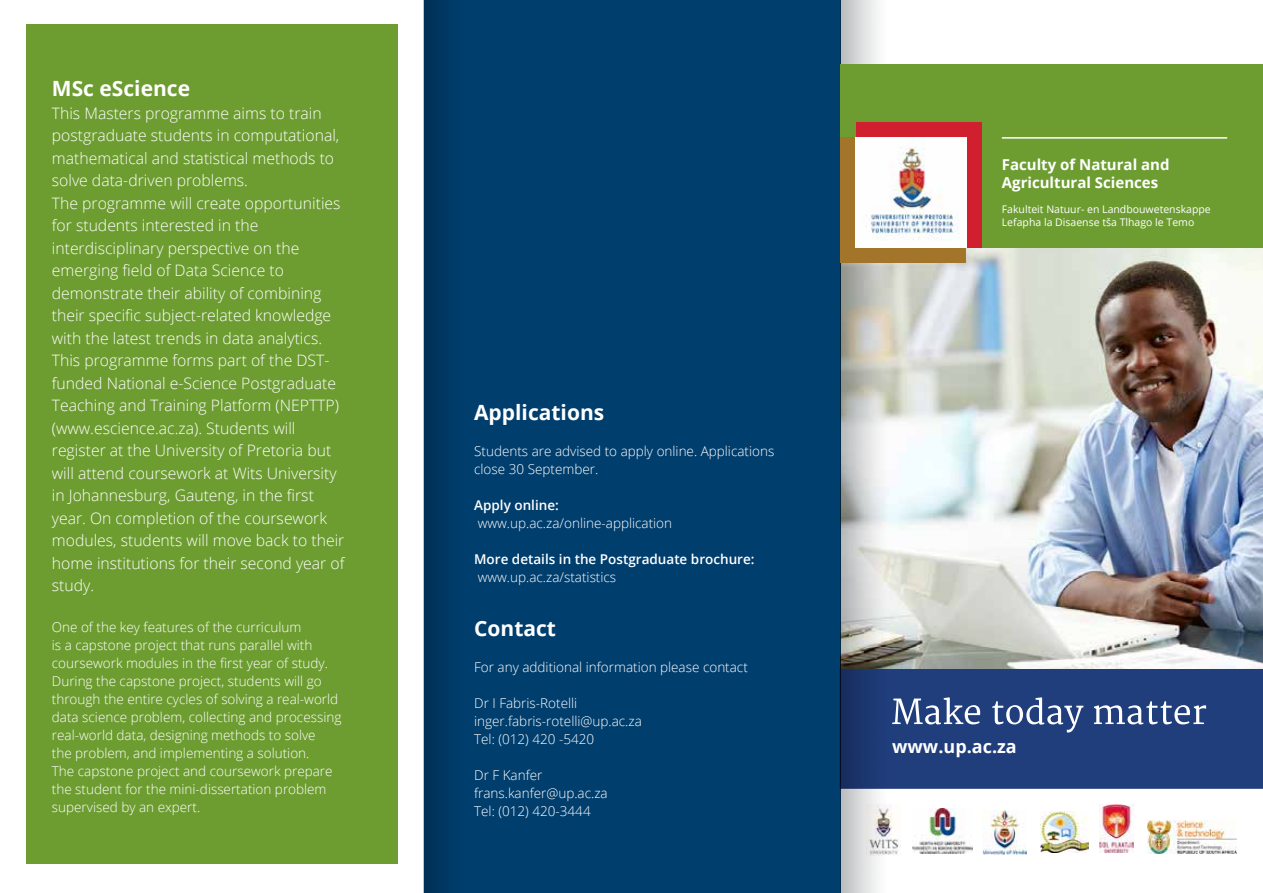
<style>
.page{position:relative;width:1263px;height:893px;background:#fff}
.page>*{position:absolute;margin:0;border:0;box-sizing:border-box;transform-origin:0 0}
.t1{font:700 21px "Open Sans";color:#fff}
.t2{font:700 18px "Open Sans";color:#fff}
.t3{font:300 15.75px/22.5px "Open Sans";color:#fff}
.t4{font:700 15px/18px "Open Sans";color:#fff}
.t5{font:300 13.5px/18px "Open Sans";color:#fff}
.t6{font:600 13.5px "Open Sans";color:#fff}
.t7{font:10.5px/12.6px "Open Sans";color:#fff}
</style>
<div class="page">
<img style="left:1148px;top:820px;width:88px;height:33px">
<img style="left:912px;top:809px;width:60px;height:44px">
<img style="left:983px;top:810px;width:44px;height:44px">
<img style="left:1100px;top:804px;width:34px;height:49px">
<img style="left:1041px;top:811px;width:48px;height:42px">
<img style="left:911px;top:247px;width:352px;height:422px">
<div style="left:840px;top:670px;width:423px;height:118px;background:#203d7c"></div>
<div style="left:840px;top:669px;width:423px;height:120px;border:2px solid #203d7c"></div>
<div style="left:424px;top:0;width:416px;height:893px;background:#003e6d"></div>
<div style="left:27px;top:24px;width:371px;height:840px;background:#6d9d31"></div>
<img style="left:840px;top:0;width:71px;height:893px">
<div style="left:840px;top:64px;width:423px;height:183px;background:#6d9d31"></div>
<div style="left:856px;top:122px;width:125px;height:126px;background:#d0202f"></div>
<div style="left:840px;top:138px;width:126px;height:125px;background:#a2752b"></div>
<img style="left:856px;top:138px;width:110px;height:110px">
<hr style="left:1002px;top:137px;width:225px;height:2px;background:#fff">
<svg style="left:892px;top:697px;width:314px;height:35px"></svg>
<h1 class="t1" style="left:52px;top:74px;width:140px">MSc eScience</h1>
<p class="t3" style="left:52px;top:101px;width:294px">This Masters programme aims to train postgraduate students in computational, mathematical and statistical methods to solve data-driven problems.<br>The programme will create opportunities for students interested in the interdisciplinary perspective on the emerging field of Data Science to demonstrate their ability of combining their specific subject-related knowledge with the latest trends in data analytics.<br>This programme forms part of the DST&shy;funded National e-Science Postgraduate Teaching and Training Platform (NEPTTP) (www.escience.ac.za). Students will register at the University of Pretoria but will attend coursework at Wits University in Johannesburg, Gauteng, in the first year. On completion of the coursework modules, students will move back to their home institutions for their second year of study.</p>
<p class="t5" style="left:52px;top:618px;width:291px">One of the key features of the curriculum<br>is a capstone project that runs parallel with coursework modules in the first year of study.<br>During the capstone project, students will go through the entire cycles of solving a real-world data science problem, collecting and processing real-world data, designing methods to solve<br>the problem, and implementing a solution.<br>The capstone project and coursework prepare the student for the mini-dissertation problem supervised by an expert.</p>
<h1 class="t1" style="left:474px;top:398px;width:132px">Applications</h1>
<p class="t5" style="left:474px;top:442px;width:302px">Students are advised to apply online. Applications close 30 September.</p>
<p class="t6" style="left:474px;top:496px;width:86px">Apply online:</p>
<p class="t5" style="left:478px;top:514px;width:196px">www.up.ac.za/online-application</p>
<p class="t6" style="left:474px;top:550px;width:282px">More details in the Postgraduate brochure:</p>
<p class="t5" style="left:478px;top:568px;width:140px">www.up.ac.za/statistics</p>
<h1 class="t1" style="left:474px;top:614px;width:83px">Contact</h1>
<p class="t5" style="left:474px;top:658px;width:275px">For any additional information please contact</p>
<p class="t5" style="left:474px;top:694px;width:169px">Dr I Fabris-Rotelli inger.fabris-rotelli@up.ac.za<br>Tel: (012) 420 -5420</p>
<p class="t5" style="left:474px;top:766px;width:135px">Dr F Kanfer frans.kanfer@up.ac.za<br>Tel: (012) 420-3444</p>
<p class="t4" style="left:1002px;top:155px;width:169px">Faculty of Natural and<br>Agricultural Sciences</p>
<p class="t7" style="left:1002px;top:203px;width:211px">Fakulteit Natuur- en Landbouwetenskappe<br>Lefapha la Disaense tša Tlhago le Temo</p>
<p class="t2" style="left:892px;top:734px;width:126px">www.up.ac.za</p>
</div>
